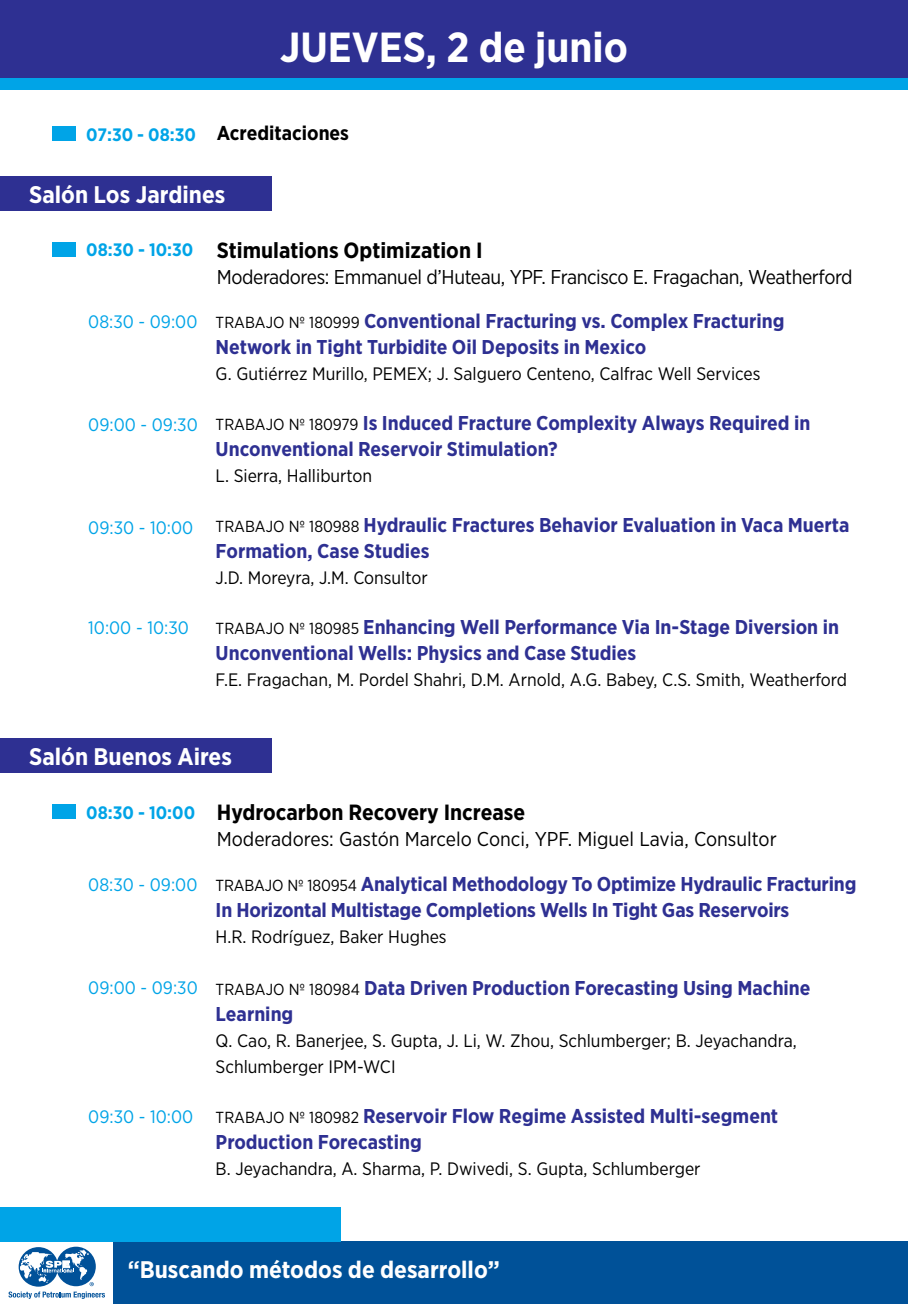
<style>
.page{position:relative;width:908px;height:1304px;background:#fff}
.page>*{position:absolute;margin:0;border:0;box-sizing:border-box;transform-origin:0 0}
.t1{font:700 42px "Gotham Narrow";color:#fff}
.t2{font:700 24px "Gotham Narrow";color:#fff}
.t3{font:700 22px "Gotham Narrow";color:#000}
.t4{font:700 20px/26px "Gotham Narrow";color:#2e3092}
.t5{font:20px "Gotham Narrow";letter-spacing:-.02em;color:#000}
.t6{font:20px "Gotham Narrow";color:#000}
.t7{font:700 20px "Gotham Narrow";color:#000}
.t8{font:18px/26px "Gotham Narrow";color:#000}
.t9{font:18px "Gotham Narrow";color:#00a4e7}
.t10{font:700 18px "Gotham Narrow";color:#00a4e7}
.s1{font-weight:400;font-size:16px;color:#000}
</style>
<div class="page">
<div style="left:113px;top:1242px;width:794px;height:62px;background:#005198"></div>
<div style="left:0;top:1208px;width:340px;height:34px;background:#00a4e7"></div>
<svg style="left:19px;top:1247px;width:39px;height:40px"></svg>
<div style="left:56px;top:1247px;width:40px;height:39px;background:#005199;border-radius:50%"></div>
<svg style="left:9px;top:1249px;width:96px;height:50px"></svg>
<div style="left:0;top:0;width:907px;height:89px;background:#2e3092"></div>
<div style="left:0;top:78px;width:907px;height:12px;background:#00a4e7"></div>
<div style="left:52px;top:126px;width:24px;height:15px;background:#00a4e7"></div>
<div style="left:52px;top:242px;width:24px;height:14px;background:#00a4e7"></div>
<div style="left:52px;top:805px;width:24px;height:14px;background:#00a4e7"></div>
<div style="left:0;top:176px;width:272px;height:34px;background:#2e3092"></div>
<div style="left:0;top:739px;width:272px;height:34px;background:#2e3092"></div>
<h1 class="t1" style="left:280px;top:20px;width:349px">JUEVES, 2 de junio</h1>
<p class="t10" style="left:86px;top:123px;width:111px">07:30 - 08:30</p>
<p class="t7" style="left:217px;top:121px;width:134px">Acreditaciones</p>
<p class="t2" style="left:29px;top:179px;width:198px">Salón Los Jardines</p>
<p class="t10" style="left:86px;top:239px;width:109px">08:30 - 10:30</p>
<p class="t9" style="left:88px;top:311px;width:111px">08:30 - 09:00</p>
<p class="t9" style="left:88px;top:414px;width:111px">09:00 - 09:30</p>
<p class="t9" style="left:88px;top:517px;width:106px">09:30 - 10:00</p>
<p class="t9" style="left:88px;top:617px;width:102px">10:00 - 10:30</p>
<p class="t3" style="left:217px;top:236px;width:267px">Stimulations Optimization I</p>
<p class="t5" style="left:217px;top:264px;width:637px">Moderadores: Emmanuel d’Huteau, YPF. Francisco E. Fragachan, Weatherford</p>
<p class="t4" style="left:215px;top:308px;width:570px"><span class="s1">TRABAJO Nº 180999</span> Conventional Fracturing vs. Complex Fracturing<br>Network in Tight Turbidite Oil Deposits in Mexico</p>
<p class="t8" style="left:215px;top:360px;width:546px">G. Gutiérrez Murillo, PEMEX; J. Salguero Centeno, Calfrac Well Services</p>
<p class="t4" style="left:215px;top:410px;width:596px"><span class="s1">TRABAJO Nº 180979</span> Is Induced Fracture Complexity Always Required in<br>Unconventional Reservoir Stimulation?</p>
<p class="t8" style="left:215px;top:462px;width:158px">L. Sierra, Halliburton</p>
<p class="t4" style="left:215px;top:512px;width:635px"><span class="s1">TRABAJO Nº 180988</span> Hydraulic Fractures Behavior Evaluation in Vaca Muerta<br>Formation, Case Studies</p>
<p class="t8" style="left:215px;top:564px;width:213px">J.D. Moreyra, J.M. Consultor</p>
<p class="t4" style="left:215px;top:614px;width:624px"><span class="s1">TRABAJO Nº 180985</span> Enhancing Well Performance Via In-Stage Diversion in<br>Unconventional Wells: Physics and Case Studies</p>
<p class="t8" style="left:215px;top:666px;width:632px">F.E. Fragachan, M. Pordel Shahri, D.M. Arnold, A.G. Babey, C.S. Smith, Weatherford</p>
<p class="t2" style="left:29px;top:742px;width:204px">Salón Buenos Aires</p>
<p class="t10" style="left:86px;top:801px;width:110px">08:30 - 10:00</p>
<p class="t9" style="left:88px;top:874px;width:111px">08:30 - 09:00</p>
<p class="t9" style="left:88px;top:976px;width:111px">09:00 - 09:30</p>
<p class="t9" style="left:88px;top:1105px;width:106px">09:30 - 10:00</p>
<p class="t3" style="left:217px;top:799px;width:310px">Hydrocarbon Recovery Increase</p>
<p class="t6" style="left:217px;top:827px;width:561px">Moderadores: Gastón Marcelo Conci, YPF. Miguel Lavia, Consultor</p>
<p class="t4" style="left:215px;top:871px;width:642px"><span class="s1">TRABAJO Nº 180954</span> Analytical Methodology To Optimize Hydraulic Fracturing<br>In Horizontal Multistage Completions Wells In Tight Gas Reservoirs</p>
<p class="t8" style="left:215px;top:923px;width:232px">H.R. Rodríguez, Baker Hughes</p>
<p class="t4" style="left:215px;top:975px;width:596px"><span class="s1">TRABAJO Nº 180984</span> Data Driven Production Forecasting Using Machine<br>Learning</p>
<p class="t8" style="left:215px;top:1027px;width:582px">Q. Cao, R. Banerjee, S. Gupta, J. Li, W. Zhou, Schlumberger; B. Jeyachandra,<br>Schlumberger IPM-WCI</p>
<p class="t4" style="left:215px;top:1103px;width:564px"><span class="s1">TRABAJO Nº 180982</span> Reservoir Flow Regime Assisted Multi-segment<br>Production Forecasting</p>
<p class="t8" style="left:215px;top:1155px;width:486px">B. Jeyachandra, A. Sharma, P. Dwivedi, S. Gupta, Schlumberger</p>
<p class="t2" style="left:128px;top:1254px;width:373px">“Buscando métodos de desarrollo”</p>
</div>
